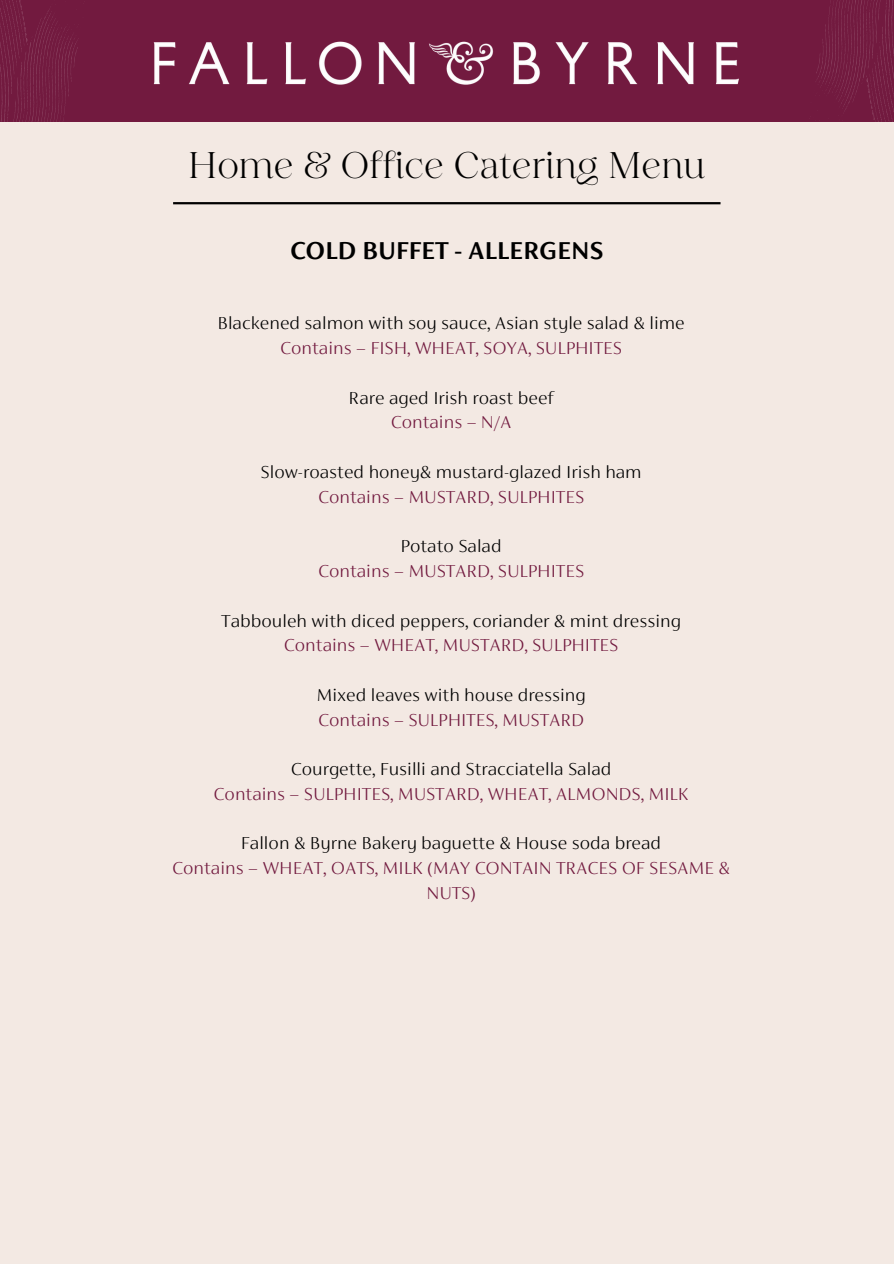
<style>
.page{position:relative;width:894px;height:1264px;background:#fff}
.page>*{position:absolute;margin:0;border:0;box-sizing:border-box;transform-origin:0 0}
.t1{font:300 37.5px "Princesa Alt";color:#000}
.t2{font:600 27px "FS Siena";color:#000}
.t3{font:200 19.5px "FS Siena";color:#000}
.t4{font:200 19.5px/24.8px "FS Siena";color:#721a3f;text-align:center}
</style>
<div class="page">
<div style="left:0;top:0;width:893px;height:1263px;background:#f3e9e3"></div>
<img style="left:112px;top:0;width:669px;height:122px">
<img style="left:0;top:0;width:173px;height:121px">
<img style="left:720px;top:0;width:173px;height:121px">
<hr style="left:173px;top:202px;width:547px;height:2px;background:#000">
<p class="t1" style="left:188px;top:135px;width:518px">Home &amp; Office Catering Menu</p>
<p class="t2" style="left:290px;top:239px;width:315px">COLD BUFFET - ALLERGENS</p>
<p class="t3" style="left:217px;top:315px;width:468px">Blackened salmon with soy sauce, Asian style salad &amp; lime</p>
<h1 class="t4" style="left:280px;top:337px;width:343px">Contains – FISH, WHEAT, SOYA, SULPHITES</h1>
<p class="t3" style="left:348px;top:389px;width:206px">Rare aged Irish roast beef</p>
<h2 class="t4" style="left:390px;top:411px;width:122px">Contains – N/A</h2>
<p class="t3" style="left:260px;top:463px;width:382px">Slow-roasted honey&amp; mustard-glazed Irish ham</p>
<p class="t4" style="left:318px;top:486px;width:267px">Contains – MUSTARD, SULPHITES</p>
<p class="t3" style="left:400px;top:538px;width:103px">Potato Salad</p>
<p class="t4" style="left:318px;top:560px;width:267px">Contains – MUSTARD, SULPHITES</p>
<p class="t3" style="left:221px;top:612px;width:461px">Tabbouleh with diced peppers, coriander &amp; mint dressing</p>
<p class="t4" style="left:284px;top:634px;width:336px">Contains – WHEAT, MUSTARD, SULPHITES</p>
<p class="t3" style="left:316px;top:686px;width:271px">Mixed leaves with house dressing</p>
<p class="t4" style="left:318px;top:708px;width:267px">Contains – SULPHITES, MUSTARD</p>
<p class="t3" style="left:291px;top:760px;width:322px">Courgette, Fusilli and Stracciatella Salad</p>
<p class="t4" style="left:213px;top:783px;width:476px">Contains – SULPHITES, MUSTARD, WHEAT, ALMONDS, MILK</p>
<p class="t3" style="left:241px;top:835px;width:421px">Fallon &amp; Byrne Bakery baguette &amp; House soda bread</p>
<p class="t4" style="left:172px;top:857px;width:559px">Contains – WHEAT, OATS, MILK (MAY CONTAIN TRACES OF SESAME &amp;<br>NUTS)</p>
</div>
